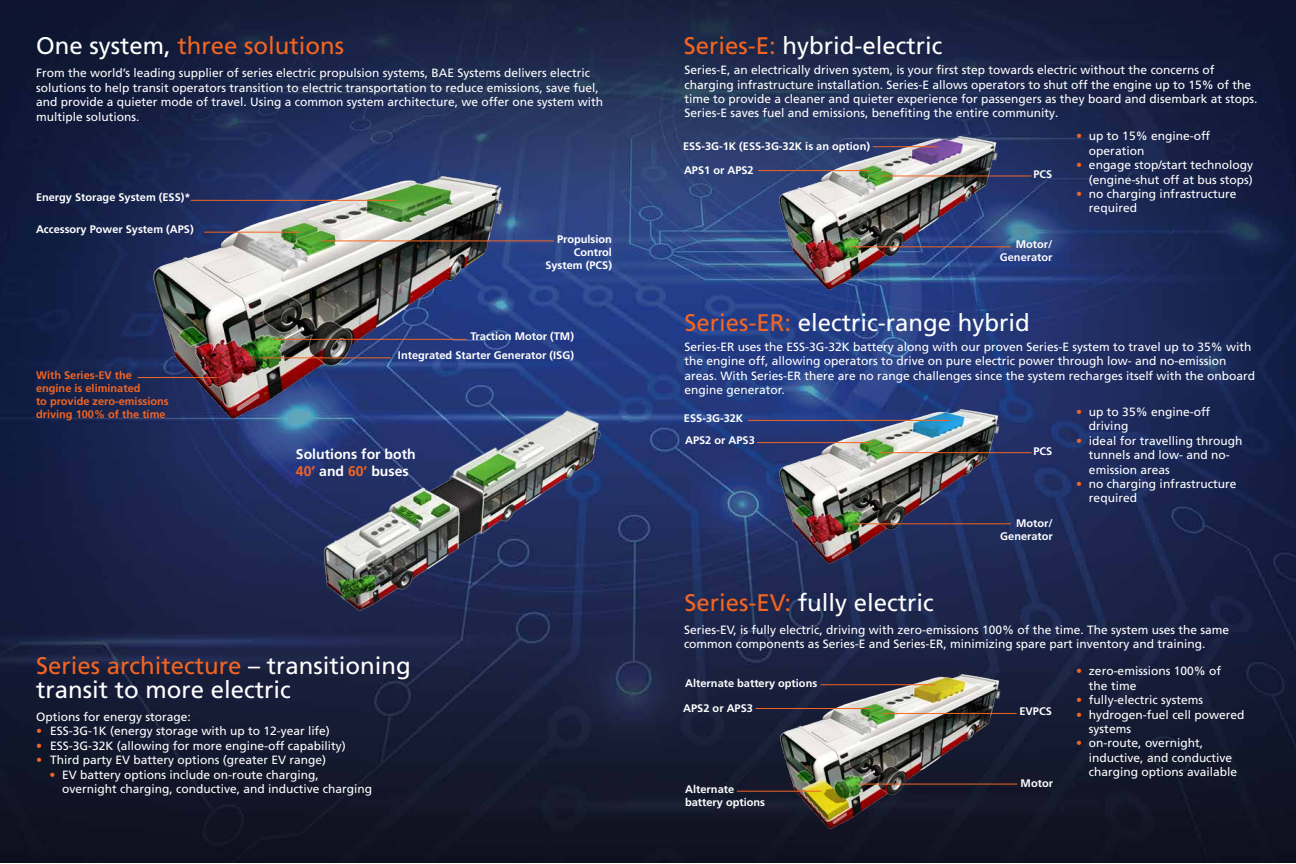
<style>
.page{position:relative;width:1296px;height:864px;background:#fff}
.page>*{position:absolute;margin:0;border:0;box-sizing:border-box;transform-origin:0 0}
.t1{font:24px/24px "Frutiger LT Pro";color:#fff}
.t2{font:24px "Frutiger LT Pro";color:#f26522}
.t3{font:700 14px/16.8px "Frutiger LT Pro";color:#fff}
.t4{font:12px/14.4px "Frutiger LT Pro";color:#fff}
.t5{font:700 11px/13.2px "Frutiger LT Pro";color:#fff;text-align:right}
.t6{font:700 11px/13.2px "Frutiger LT Pro";color:#f26522}
.s1{color:#fff}
.s2{color:#f26522}
</style>
<div class="page">
<img style="left:0;top:0;width:1296px;height:863px">
<img style="left:132px;top:130px;width:407px;height:322px">
<img style="left:240px;top:398px;width:382px;height:226px">
<hr style="left:191px;top:200px;width:204px;height:1px;background:#f26522">
<hr style="left:322px;top:241px;width:232px;height:1px;background:#f26522">
<hr style="left:274px;top:339px;width:193px;height:1px;background:#f26522">
<hr style="left:259px;top:357px;width:132px;height:1px;background:#f26522">
<hr style="left:138px;top:377px;width:79px;height:1px;background:#f26522">
<hr style="left:204px;top:232px;width:95px;height:1px;background:#f26522">
<img style="left:765px;top:106px;width:255px;height:204px">
<hr style="left:758px;top:170px;width:112px;height:1px;background:#f26522">
<hr style="left:851px;top:246px;width:160px;height:1px;background:#f26522">
<hr style="left:881px;top:176px;width:151px;height:1px;background:#f26522">
<hr style="left:873px;top:146px;width:64px;height:1px;background:#f26522">
<img style="left:765px;top:380px;width:256px;height:205px">
<hr style="left:757px;top:442px;width:115px;height:1px;background:#f26522">
<hr style="left:854px;top:523px;width:157px;height:1px;background:#f26522">
<hr style="left:880px;top:452px;width:152px;height:1px;background:#f26522">
<hr style="left:748px;top:420px;width:201px;height:1px;background:#f26522">
<img style="left:766px;top:644px;width:256px;height:205px">
<hr style="left:755px;top:708px;width:115px;height:1px;background:#f26522">
<hr style="left:858px;top:784px;width:159px;height:1px;background:#f26522">
<hr style="left:884px;top:713px;width:133px;height:1px;background:#f26522">
<hr style="left:821px;top:684px;width:114px;height:1px;background:#f26522">
<hr style="left:737px;top:791px;width:85px;height:1px;background:#f26522">
<h1 class="t2" style="left:36px;top:32px;width:310px"><span class="s1">One system,</span> three solutions</h1>
<p class="t4" style="left:36px;top:66px;width:569px">From the world’s leading supplier of series electric propulsion systems, BAE Systems delivers electric solutions to help transit operators transition to electric transportation to reduce emissions, save fuel, and provide a quieter mode of travel. Using a common system architecture, we offer one system with multiple solutions.</p>
<p class="t5" style="left:36px;top:191px;width:156px">Energy Storage System (ESS)*</p>
<p class="t5" style="left:36px;top:223px;width:159px">Accessory Power System (APS)</p>
<p class="t6" style="left:36px;top:368px;width:134px">With Series-EV the engine is eliminated<br>to provide zero-emissions driving 100% of the time</p>
<p class="t5" style="left:545px;top:233px;width:68px">Propulsion<br>Control<br>System (PCS)</p>
<p class="t5" style="left:398px;top:327px;width:178px;line-height:19.1px">Traction Motor (TM)<br>Integrated Starter Generator (ISG)</p>
<p class="t3" style="left:296px;top:446px;width:121px">Solutions for both<br><span class="s2">40’</span> and <span class="s2">60’</span> buses</p>
<h1 class="t1" style="left:36px;top:653px;width:376px"><span class="s2">Series architecture</span> – transitioning transit to more electric</h1>
<p class="t4" style="left:36px;top:710px;width:156px">Options for energy storage:</p>
<p class="t4" style="left:36px;top:724px;width:295px"><span class="s2">•</span> ESS-3G-1K (energy storage with up to 12-year life)</p>
<p class="t4" style="left:36px;top:739px;width:311px"><span class="s2">•</span> ESS-3G-32K (allowing for more engine-off capability)</p>
<p class="t4" style="left:36px;top:753px;width:292px"><span class="s2">•</span> Third party EV battery options (greater EV range)</p>
<p class="t4" style="left:62px;top:767px;width:312px;text-indent:-13px"><span class="s2">•</span> EV battery options include on-route charging, overnight charging, conductive, and inductive charging</p>
<h1 class="t1" style="left:684px;top:34px;width:260px"><span class="s2">Series-E:</span> hybrid-electric</h1>
<p class="t4" style="left:685px;top:63px;width:574px">Series-E, an electrically driven system, is your first step towards electric without the concerns of charging infrastructure installation. Series-E allows operators to shut off the engine up to 15% of the time to provide a cleaner and quieter experience for passengers as they board and disembark at stops.<br>Series-E saves fuel and emissions, benefiting the entire community.</p>
<p class="t5" style="left:683px;top:139px;width:189px">ESS-3G-1K (ESS-3G-32K is an option)</p>
<p class="t5" style="left:684px;top:164px;width:71px">APS1 or APS2</p>
<p class="t5" style="left:1033px;top:168px;width:20px">PCS</p>
<p class="t5" style="left:1000px;top:238px;width:54px">Motor/<br>Generator</p>
<p class="t4" style="left:1089px;top:129px;width:123px;text-indent:-13px"><span class="s2">•</span> up to 15% engine-off operation</p>
<p class="t4" style="left:1076px;top:158px;width:179px;text-align:right"><span class="s2">•</span> engage stop/start technology (engine-shut off at bus stops)</p>
<p class="t4" style="left:1089px;top:187px;width:149px;text-indent:-13px"><span class="s2">•</span> no charging infrastructure required</p>
<h1 class="t1" style="left:685px;top:311px;width:347px"><span class="s2">Series-ER:</span> electric-range hybrid</h1>
<p class="t4" style="left:685px;top:340px;width:572px">Series-ER uses the ESS-3G-32K battery along with our proven Series-E system to travel up to 35% with the engine off, allowing operators to drive on pure electric power through low- and no-emission areas. With Series-ER there are no range challenges since the system recharges itself with the onboard engine generator.</p>
<p class="t5" style="left:684px;top:412px;width:61px">ESS-3G-32K</p>
<p class="t5" style="left:685px;top:434px;width:71px">APS2 or APS3</p>
<p class="t5" style="left:1033px;top:444px;width:20px">PCS</p>
<p class="t5" style="left:1000px;top:517px;width:54px">Motor/<br>Generator</p>
<p class="t4" style="left:1089px;top:405px;width:123px;text-indent:-13px"><span class="s2">•</span> up to 35% engine-off driving</p>
<p class="t4" style="left:1089px;top:434px;width:155px;text-indent:-13px"><span class="s2">•</span> ideal for travelling through tunnels and low- and no&shy;emission areas</p>
<p class="t4" style="left:1089px;top:477px;width:149px;text-indent:-13px"><span class="s2">•</span> no charging infrastructure required</p>
<h1 class="t1" style="left:685px;top:591px;width:251px"><span class="s2">Series-EV:</span> fully electric</h1>
<p class="t4" style="left:684px;top:623px;width:547px">Series-EV, is fully electric, driving with zero-emissions 100% of the time. The system uses the same common components as Series-E and Series-ER, minimizing spare part inventory and training.</p>
<p class="t5" style="left:685px;top:677px;width:134px">Alternate battery options</p>
<p class="t5" style="left:683px;top:702px;width:71px">APS2 or APS3</p>
<p class="t5" style="left:1019px;top:705px;width:34px">EVPCS</p>
<p class="t5" style="left:685px;top:782px;width:82px;text-align:left">Alternate battery options</p>
<p class="t5" style="left:1021px;top:776px;width:34px">Motor</p>
<p class="t4" style="left:1089px;top:664px;width:134px;text-indent:-13px"><span class="s2">•</span> zero-emissions 100% of the time</p>
<p class="t4" style="left:1076px;top:693px;width:129px"><span class="s2">•</span> fully-electric systems</p>
<p class="t4" style="left:1089px;top:707px;width:157px;text-indent:-13px"><span class="s2">•</span> hydrogen-fuel cell powered systems</p>
<p class="t4" style="left:1089px;top:736px;width:150px;text-indent:-13px"><span class="s2">•</span> on-route, overnight, inductive, and conductive charging options available</p>
</div>
